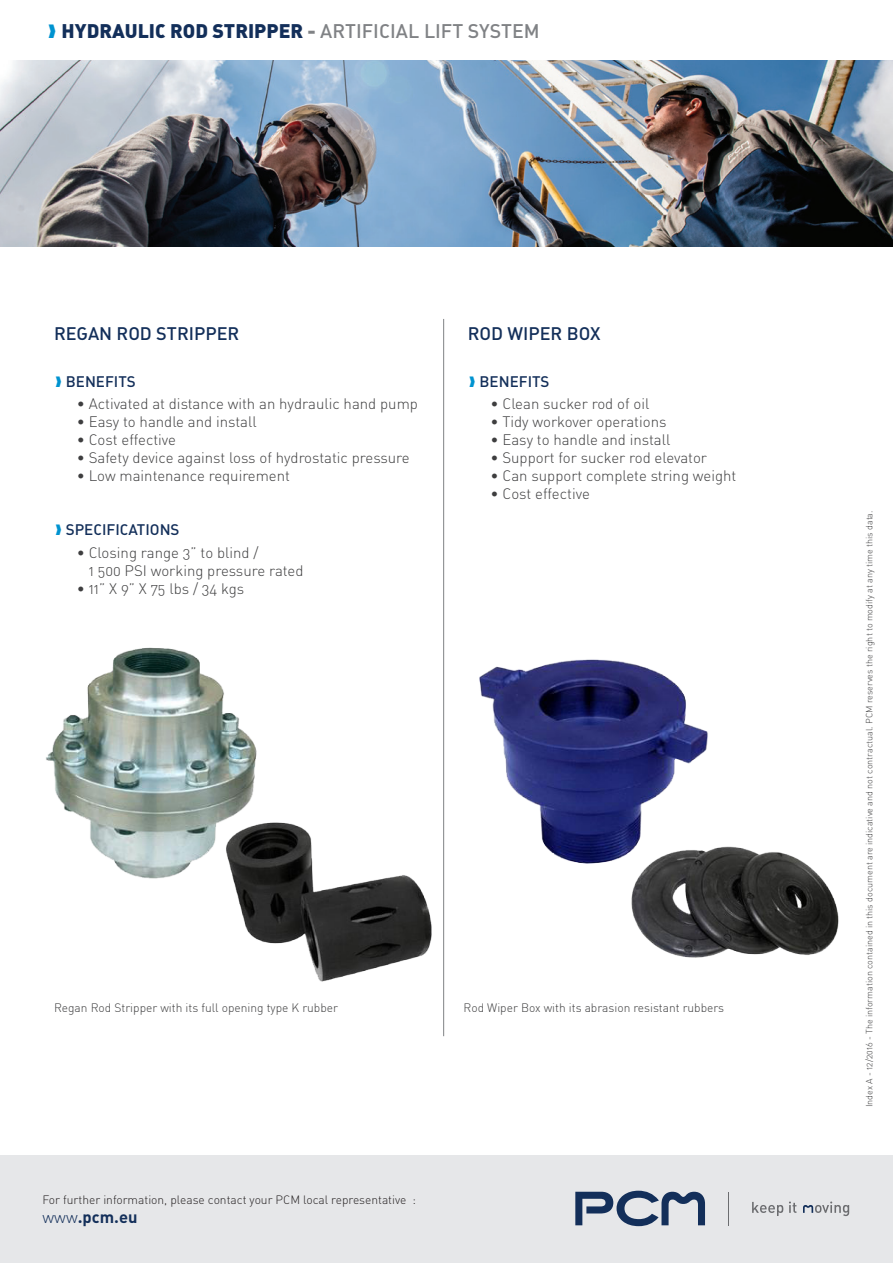
<style>
.page{position:relative;width:893px;height:1263px;background:#fff}
.page>*{position:absolute;margin:0;border:0;box-sizing:border-box;transform-origin:0 0}
.t1{font:19.5px "DIN Black Alternate";color:#132f5a}
.t2{font:18px "DIN Medium Alternate";color:#132f5a}
.t3{font:16.5px "DIN Bold Alternate";color:#132f5a}
.t4{font:15.15px "DIN Medium Alternate";color:#132f5a}
.t5{font:15px/18px "DIN Light Alternate";color:#3e3e3f}
.t6{font:300 12px "DIN";color:#3e3e3f}
.t7{font:12px "DIN Light Alternate";color:#231f20}
.t8{font:9px "DIN Light Alternate";color:#3e3e3f}
.s1{color:#808285}
.s2{font-family:"DIN Medium Alternate";color:#808285}
.s3{font-family:"DIN Light Alternate"}
</style>
<div class="page">
<div style="left:0;top:1155px;width:893px;height:108px;background:#e6e7e9"></div>
<img style="left:0;top:61px;width:893px;height:186px">
<svg style="left:575px;top:1191px;width:130px;height:35px"></svg>
<hr style="left:728px;top:1192px;width:1px;height:33px;background:#6c6d70">
<svg style="left:752px;top:1202px;width:31px;height:14px"></svg>
<svg style="left:789px;top:1201px;width:7px;height:12px"></svg>
<svg style="left:803px;top:1201px;width:46px;height:15px"></svg>
<hr style="left:443px;top:319px;width:1px;height:717px;background:#808285">
<img style="left:238px;top:822px;width:194px;height:160px">
<img style="left:46px;top:647px;width:237px;height:252px">
<img style="left:631px;top:846px;width:208px;height:112px">
<img style="left:479px;top:659px;width:252px;height:240px">
<p class="t1" style="left:62px;top:18px;width:480px">HYDRAULIC ROD STRIPPER <span class="s1">-</span> <span class="s2">ARTIFICIAL LIFT SYSTEM</span></p>
<p class="t2" style="left:54px;top:322px;width:187px">REGAN ROD STRIPPER</p>
<p class="t4" style="left:66px;top:371px;width:71px">BENEFITS</p>
<p class="t5" style="left:77px;top:394px;width:343px">• Activated at distance with an hydraulic hand pump</p>
<p class="t5" style="left:77px;top:412px;width:181px">• Easy to handle and install</p>
<p class="t5" style="left:77px;top:430px;width:101px">• Cost effective</p>
<p class="t5" style="left:77px;top:448px;width:335px">• Safety device against loss of hydrostatic pressure</p>
<p class="t5" style="left:77px;top:466px;width:215px">• Low maintenance requirement</p>
<p class="t4" style="left:66px;top:520px;width:115px">SPECIFICATIONS</p>
<p class="t5" style="left:89px;top:543px;width:216px;text-indent:-12px">• Closing range 3” to blind /<br>1 500 PSI working pressure rated</p>
<p class="t5" style="left:77px;top:579px;width:169px">• 11” X 9” X 75 lbs / 34 kgs</p>
<p class="t2" style="left:468px;top:322px;width:134px">ROD WIPER BOX</p>
<p class="t4" style="left:480px;top:371px;width:71px">BENEFITS</p>
<p class="t5" style="left:490px;top:394px;width:160px">• Clean sucker rod of oil</p>
<p class="t5" style="left:490px;top:412px;width:178px">• Tidy workover operations</p>
<p class="t5" style="left:490px;top:430px;width:181px">• Easy to handle and install</p>
<p class="t5" style="left:490px;top:448px;width:218px">• Support for sucker rod elevator</p>
<p class="t5" style="left:490px;top:466px;width:247px">• Can support complete string weight</p>
<p class="t5" style="left:490px;top:484px;width:101px">• Cost effective</p>
<p class="t6" style="left:54px;top:1000px;width:286px">Regan Rod Stripper with its full opening type K rubber</p>
<p class="t6" style="left:463px;top:1000px;width:262px">Rod Wiper Box with its abrasion resistant rubbers</p>
<p class="t7" style="left:43px;top:1192px;width:375px">For further information, please contact your PCM local representative :</p>
<p class="t3" style="left:43px;top:1206px;width:97px"><span class="s3">www</span>.pcm.eu</p>
<p class="t8" style="left:864px;top:1107px;width:598px;rotate:-90deg">Index A - 12/2016 - The information contained in this document are indicative and not contractual. PCM reserves the right to modify at any time this data.</p>
</div>
